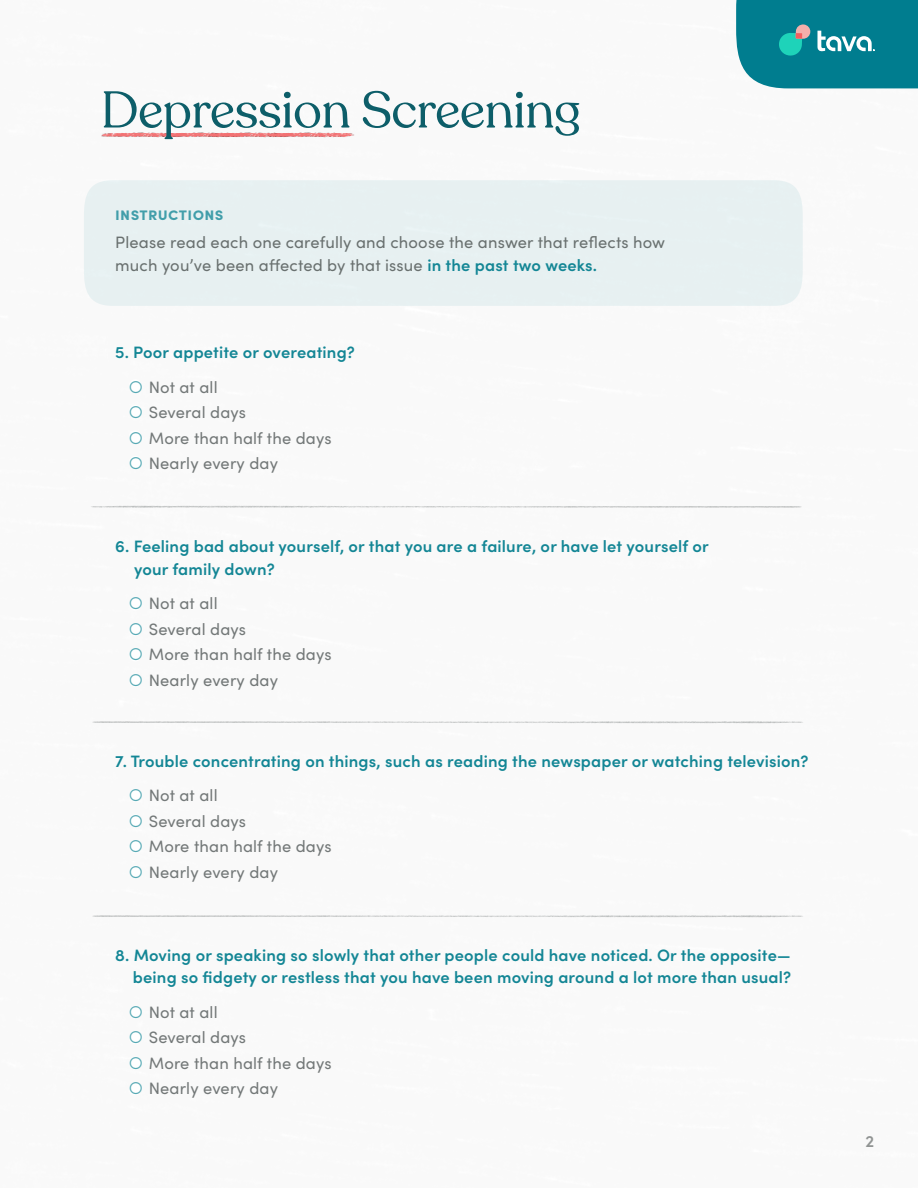
<style>
.page{position:relative;width:918px;height:1188px;background:#fff}
.page>*{position:absolute;margin:0;border:0;box-sizing:border-box;transform-origin:0 0}
.t1{font:51px "Recoleta";letter-spacing:-.01em;color:#0d5e69}
.t2{font:600 16.5px/34.5px "Sofia Pro";letter-spacing:.01em;color:#138695}
.t3{font:16.5px/25.5px "Sofia Pro";letter-spacing:.01em;color:#737878}
.t4{font:16.5px/22.5px "Sofia Pro";letter-spacing:.01em;color:#69706f}
.t5{font:700 16.5px "Sofia Pro";letter-spacing:.02em;color:#419eaa}
.t6{font:600 16.5px "Sofia Pro";color:#919493}
.s1{font-weight:600;color:#138695}
.s2{font-weight:300;font-size:21px;color:#57a9b4}
.s3{font-weight:400;color:#737878}
.s4{font-weight:300;font-size:21px;color:#57a9b5}
</style>
<div class="page">
<div style="left:84px;top:180px;width:719px;height:126px;background:#e7f0f1"></div>
<img style="left:91px;top:505px;width:711px;height:3px">
<img style="left:92px;top:721px;width:711px;height:3px">
<img style="left:92px;top:915px;width:711px;height:3px">
<img style="left:101px;top:132px;width:37px;height:5px">
<img style="left:138px;top:132px;width:47px;height:6px">
<img style="left:185px;top:132px;width:60px;height:6px">
<img style="left:245px;top:132px;width:110px;height:6px">
<svg style="left:736px;top:0;width:182px;height:88px;background:#128696"></svg>
<h1 class="t1" style="left:101px;top:79px;width:482px">Depression Screening</h1>
<p class="t5" style="left:115px;top:201px;width:110px">INSTRUCTIONS</p>
<p class="t4" style="left:115px;top:230px;width:551px">Please read each one carefully and choose the answer that reflects how much you’ve been affected by that issue <span class="s1">in the past two weeks.</span></p>
<p class="t2" style="left:129px;top:334px;width:228px;text-indent:-14px">5. Poor appetite or overeating? <span class="s2">☐</span> <span class="s3">Not at all</span></p>
<p class="t3" style="left:129px;top:399px;width:204px"><span class="s2">☐</span> Several days<br><span class="s2">☐</span> More than half the days <span class="s2">☐</span> Nearly every day</p>
<p class="t2" style="left:134px;top:534px;width:576px;line-height:22.5px;text-indent:-19px">6. Feeling bad about yourself, or that you are a failure, or have let yourself or your family down?</p>
<p class="t3" style="left:129px;top:590px;width:204px"><span class="s4">☐</span> Not at all<br><span class="s4">☐</span> Several days<br><span class="s2">☐</span> More than half the days <span class="s2">☐</span> Nearly every day</p>
<p class="t2" style="left:129px;top:743px;width:682px;text-indent:-14px">7. Trouble concentrating on things, such as reading the newspaper or watching television? <span class="s2">☐</span> <span class="s3">Not at all</span></p>
<p class="t3" style="left:129px;top:808px;width:204px"><span class="s2">☐</span> Several days<br><span class="s2">☐</span> More than half the days <span class="s2">☐</span> Nearly every day</p>
<p class="t2" style="left:115px;top:943px;width:678px;line-height:22.5px;text-align:right">8. Moving or speaking so slowly that other people could have noticed. Or the opposite— being so fidgety or restless that you have been moving around a lot more than usual?</p>
<p class="t3" style="left:129px;top:998px;width:204px"><span class="s2">☐</span> Not at all<br><span class="s2">☐</span> Several days<br><span class="s2">☐</span> More than half the days <span class="s2">☐</span> Nearly every day</p>
<p class="t6" style="left:866px;top:1129px;width:10px">2</p>
</div>
